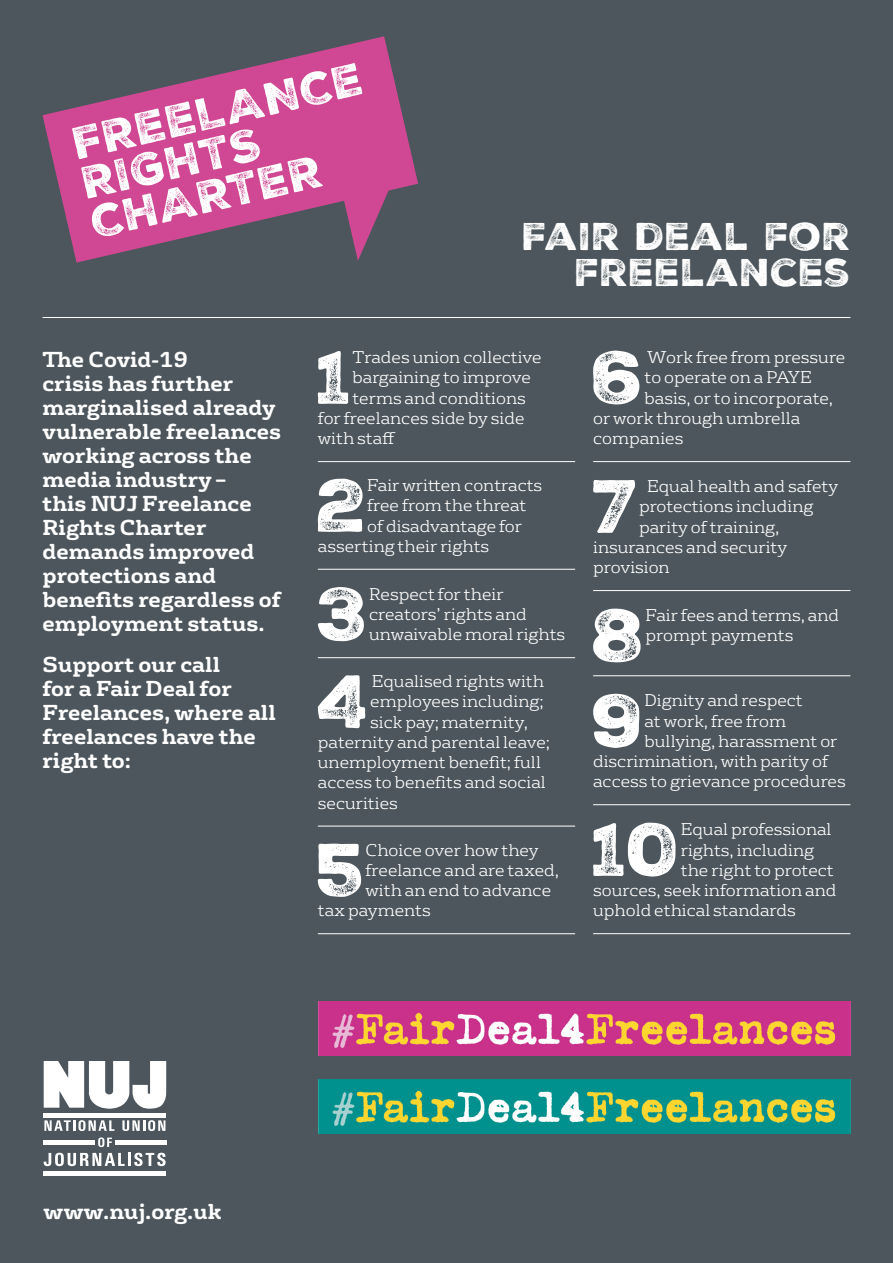
<style>
.page{position:relative;width:893px;height:1263px;background:#4c565c}
.page>*{position:absolute;margin:0;border:0;box-sizing:border-box;transform-origin:0 0}
.t1{font:72.6px "Nexa Rust Sans Black 3";color:#fff}
.t2{font:43.95px/40.5px "Nexa Rust Sans Black 3";color:#fff}
.t3{font:37.5px/36px "Nexa Rust Sans Black 3";color:#fff;text-align:right}
.t4{font:700 21px/24px "FS Rufus";color:#fff}
.t5{font:300 16.5px/20.2px "FS Rufus";color:#fff}
</style>
<div class="page">
<hr style="left:318px;top:461px;width:257px;height:1px;background:#fff">
<hr style="left:318px;top:569px;width:257px;height:1px;background:#fff">
<hr style="left:318px;top:657px;width:257px;height:1px;background:#fff">
<hr style="left:318px;top:826px;width:257px;height:1px;background:#fff">
<hr style="left:318px;top:933px;width:257px;height:1px;background:#fff">
<hr style="left:593px;top:461px;width:257px;height:1px;background:#fff">
<hr style="left:593px;top:590px;width:257px;height:1px;background:#fff">
<hr style="left:593px;top:675px;width:257px;height:1px;background:#fff">
<hr style="left:593px;top:804px;width:257px;height:1px;background:#fff">
<hr style="left:593px;top:933px;width:257px;height:1px;background:#fff">
<svg style="left:44px;top:1061px;width:122px;height:48px"></svg>
<svg style="left:44px;top:1120px;width:70px;height:11px"></svg>
<svg style="left:122px;top:1120px;width:43px;height:11px"></svg>
<svg style="left:98px;top:1137px;width:14px;height:10px"></svg>
<svg style="left:44px;top:1153px;width:122px;height:13px"></svg>
<hr style="left:44px;top:1113px;width:122px;height:4px;background:#fff">
<hr style="left:44px;top:1140px;width:51px;height:4px;background:#fff">
<hr style="left:115px;top:1140px;width:51px;height:4px;background:#fff">
<hr style="left:44px;top:1171px;width:122px;height:4px;background:#fff">
<svg style="left:43px;top:36px;width:375px;height:227px;fill:#d04893"></svg>
<svg style="left:344px;top:190px;width:45px;height:71px"></svg>
<hr style="left:43px;top:317px;width:807px;height:1px;background:#fff">
<img style="left:318px;top:1001px;width:533px;height:54px">
<img style="left:318px;top:1079px;width:533px;height:54px">
<h2 class="t2" style="left:69px;top:125px;width:298px;rotate:-13deg">FREELANCE<br>RIGHTS<br>CHARTER</h2>
<h3 class="t3" style="left:522px;top:219px;width:330px">FAIR DEAL FOR<br>FREELANCES</h3>
<p class="t4" style="left:43px;top:345px;width:240px">The Covid-19<br>crisis has further marginalised already vulnerable freelances working across the media industry –<br>this NUJ Freelance<br>Rights Charter demands improved protections and benefits regardless of employment status.</p>
<p class="t4" style="left:43px;top:650px;width:235px">Support our call<br>for a Fair Deal for<br>Freelances, where all freelances have the right to:</p>
<h1 class="t1" style="left:316px;top:328px;width:38px">1</h1>
<p class="t5" style="left:353px;top:346px;width:191px">Trades union collective</p>
<p class="t5" style="left:353px;top:366px;width:180px">bargaining to improve</p>
<p class="t5" style="left:353px;top:386px;width:175px">terms and conditions</p>
<p class="t5" style="left:318px;top:407px;width:208px">for freelances side by side</p>
<p class="t5" style="left:318px;top:427px;width:79px">with staff</p>
<h1 class="t1" style="left:316px;top:456px;width:52px">2</h1>
<p class="t5" style="left:367px;top:474px;width:177px">Fair written contracts</p>
<p class="t5" style="left:367px;top:494px;width:161px">free from the threat</p>
<p class="t5" style="left:367px;top:514px;width:156px">of disadvantage for</p>
<p class="t5" style="left:318px;top:534px;width:173px">asserting their rights</p>
<h1 class="t1" style="left:317px;top:565px;width:54px">3</h1>
<p class="t5" style="left:369px;top:582px;width:198px">Respect for their creators’ rights and unwaivable moral rights</p>
<h1 class="t1" style="left:317px;top:652px;width:55px">4</h1>
<p class="t5" style="left:372px;top:670px;width:174px">Equalised rights with</p>
<p class="t5" style="left:370px;top:690px;width:175px">employees including;</p>
<p class="t5" style="left:370px;top:710px;width:159px">sick pay; maternity,</p>
<p class="t5" style="left:318px;top:730px;width:234px">paternity and parental leave;</p>
<p class="t5" style="left:318px;top:751px;width:225px">unemployment benefit; full</p>
<p class="t5" style="left:318px;top:771px;width:229px">access to benefits and social</p>
<p class="t5" style="left:318px;top:791px;width:82px">securities</p>
<h1 class="t1" style="left:316px;top:821px;width:51px">5</h1>
<p class="t5" style="left:366px;top:838px;width:175px">Choice over how they</p>
<p class="t5" style="left:366px;top:858px;width:195px">freelance and are taxed,</p>
<p class="t5" style="left:366px;top:879px;width:187px">with an end to advance</p>
<p class="t5" style="left:318px;top:899px;width:115px">tax payments</p>
<h1 class="t1" style="left:592px;top:328px;width:54px">6</h1>
<p class="t5" style="left:647px;top:346px;width:200px">Work free from pressure</p>
<p class="t5" style="left:645px;top:366px;width:169px">to operate on a PAYE</p>
<p class="t5" style="left:645px;top:386px;width:190px">basis, or to incorporate,</p>
<p class="t5" style="left:593px;top:407px;width:209px">or work through umbrella</p>
<p class="t5" style="left:593px;top:427px;width:92px">companies</p>
<h1 class="t1" style="left:592px;top:457px;width:48px">7</h1>
<p class="t5" style="left:647px;top:475px;width:192px">Equal health and safety</p>
<p class="t5" style="left:639px;top:495px;width:176px">protections including</p>
<p class="t5" style="left:639px;top:515px;width:142px">parity of training,</p>
<p class="t5" style="left:593px;top:535px;width:196px">insurances and security</p>
<p class="t5" style="left:593px;top:556px;width:78px">provision</p>
<h1 class="t1" style="left:592px;top:586px;width:55px">8</h1>
<p class="t5" style="left:646px;top:604px;width:195px">Fair fees and terms, and prompt payments</p>
<h1 class="t1" style="left:592px;top:671px;width:54px">9</h1>
<p class="t5" style="left:644px;top:689px;width:160px">Dignity and respect</p>
<p class="t5" style="left:644px;top:709px;width:143px">at work, free from</p>
<p class="t5" style="left:644px;top:729px;width:194px">bullying, harassment or</p>
<p class="t5" style="left:593px;top:750px;width:237px">discrimination, with parity of</p>
<p class="t5" style="left:593px;top:770px;width:254px">access to grievance procedures</p>
<h1 class="t1" style="left:592px;top:800px;width:91px">10</h1>
<p class="t5" style="left:681px;top:818px;width:152px">Equal professional</p>
<p class="t5" style="left:681px;top:838px;width:135px">rights, including</p>
<p class="t5" style="left:681px;top:858px;width:155px">the right to protect</p>
<p class="t5" style="left:593px;top:879px;width:245px">sources, seek information and</p>
<p class="t5" style="left:593px;top:899px;width:204px">uphold ethical standards</p>
<p class="t4" style="left:44px;top:1198px;width:179px">www.nuj.org.uk</p>
</div>
